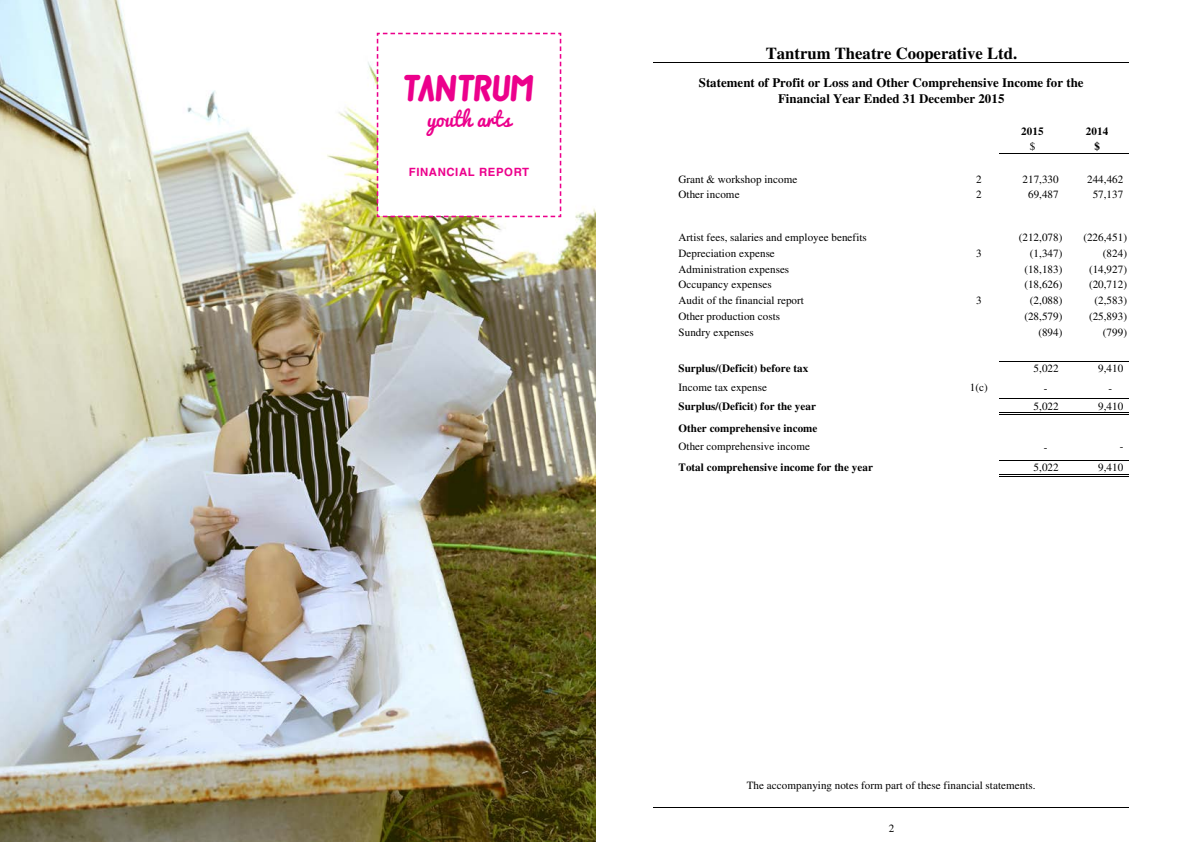
<style>
.page{position:relative;width:1191px;height:842px;background:#fff}
.page>*{position:absolute;margin:0;border:0;box-sizing:border-box;transform-origin:0 0}
.t1{font:37.8px "Madscientist";color:#ec008c}
.t2{font:19.9px "Pacifico";color:#ec008c}
.t3{font:700 16.7px "Times";color:#000}
.t4{font:700 12.9px/15.9px "Times";color:#000;text-align:center}
.t5{font:700 11.4px "Helvetica LT Std";letter-spacing:.05em;color:#ec008c}
.t6{font:11.1px "Times";letter-spacing:.005em;color:#000}
.t7{font:700 11.1px "Times";letter-spacing:.005em;color:#000}
</style>
<div class="page">
<img style="left:0;top:0;width:595px;height:842px">
<svg style="left:376px;top:32px;width:186px;height:186px"></svg>
<hr style="left:653px;top:62px;width:476px;height:1px;background:#000">
<hr style="left:999px;top:153px;width:130px;height:1px;background:#000">
<hr style="left:999px;top:361px;width:130px;height:1px;background:#000">
<hr style="left:999px;top:398px;width:130px;height:1px;background:#000">
<hr style="left:999px;top:412px;width:130px;height:1px;background:#000">
<hr style="left:999px;top:414px;width:130px;height:1px;background:#000">
<hr style="left:999px;top:460px;width:130px;height:1px;background:#000">
<hr style="left:999px;top:474px;width:130px;height:1px;background:#000">
<hr style="left:999px;top:476px;width:130px;height:1px;background:#000">
<hr style="left:653px;top:806px;width:476px;height:1px;background:#000">
<h1 class="t1" style="left:403px;top:70px;width:132px">TANTRUM</h1>
<h2 class="t2" style="left:427px;top:109px;width:85px">youth arts</h2>
<p class="t5" style="left:409px;top:165px;width:122px">FINANCIAL REPORT</p>
<h3 class="t3" style="left:765px;top:47px;width:253px">Tantrum Theatre Cooperative Ltd.</h3>
<p class="t4" style="left:699px;top:76px;width:386px">Statement of Profit or Loss and Other Comprehensive Income for the<br>Financial Year Ended 31 December 2015</p>
<p class="t7" style="left:1021px;top:128px;width:24px">2015</p>
<p class="t7" style="left:1085px;top:128px;width:24px">2014</p>
<p class="t6" style="left:1029px;top:142px;width:7px">$</p>
<p class="t7" style="left:1094px;top:142px;width:7px">$</p>
<p class="t6" style="left:678px;top:176px;width:120px">Grant &amp; workshop income</p>
<p class="t6" style="left:976px;top:176px;width:7px">2</p>
<p class="t6" style="left:1022px;top:176px;width:38px">217,330</p>
<p class="t6" style="left:1087px;top:176px;width:38px">244,462</p>
<p class="t6" style="left:678px;top:190px;width:63px">Other income</p>
<p class="t6" style="left:976px;top:190px;width:7px">2</p>
<p class="t6" style="left:1028px;top:190px;width:32px">69,487</p>
<p class="t6" style="left:1092px;top:190px;width:32px">57,137</p>
<p class="t6" style="left:678px;top:233px;width:190px">Artist fees, salaries and employee benefits</p>
<p class="t6" style="left:1018px;top:233px;width:45px">(212,078)</p>
<p class="t6" style="left:1083px;top:233px;width:45px">(226,451)</p>
<p class="t6" style="left:678px;top:249px;width:98px">Depreciation expense</p>
<p class="t6" style="left:976px;top:249px;width:7px">3</p>
<p class="t6" style="left:1030px;top:249px;width:34px">(1,347)</p>
<p class="t6" style="left:1103px;top:249px;width:26px">(824)</p>
<p class="t6" style="left:678px;top:265px;width:112px">Administration expenses</p>
<p class="t6" style="left:1024px;top:265px;width:40px">(18,183)</p>
<p class="t6" style="left:1089px;top:265px;width:40px">(14,927)</p>
<p class="t6" style="left:678px;top:281px;width:95px">Occupancy expenses</p>
<p class="t6" style="left:1024px;top:281px;width:40px">(18,626)</p>
<p class="t6" style="left:1089px;top:281px;width:40px">(20,712)</p>
<p class="t6" style="left:678px;top:297px;width:127px">Audit of the financial report</p>
<p class="t6" style="left:976px;top:297px;width:7px">3</p>
<p class="t6" style="left:1030px;top:297px;width:34px">(2,088)</p>
<p class="t6" style="left:1094px;top:297px;width:34px">(2,583)</p>
<p class="t6" style="left:678px;top:312px;width:103px">Other production costs</p>
<p class="t6" style="left:1024px;top:312px;width:40px">(28,579)</p>
<p class="t6" style="left:1089px;top:312px;width:40px">(25,893)</p>
<p class="t6" style="left:678px;top:328px;width:77px">Sundry expenses</p>
<p class="t6" style="left:1038px;top:328px;width:26px">(894)</p>
<p class="t6" style="left:1103px;top:328px;width:26px">(799)</p>
<p class="t7" style="left:678px;top:365px;width:131px">Surplus/(Deficit) before tax</p>
<p class="t6" style="left:1033px;top:365px;width:27px">5,022</p>
<p class="t6" style="left:1098px;top:365px;width:27px">9,410</p>
<p class="t6" style="left:678px;top:384px;width:90px">Income tax expense</p>
<p class="t6" style="left:970px;top:384px;width:19px">1(c)</p>
<p class="t6" style="left:1044px;top:384px;width:5px">-</p>
<p class="t6" style="left:1108px;top:384px;width:5px">-</p>
<p class="t7" style="left:678px;top:402px;width:139px">Surplus/(Deficit) for the year</p>
<p class="t6" style="left:1033px;top:402px;width:27px">5,022</p>
<p class="t6" style="left:1098px;top:402px;width:27px">9,410</p>
<p class="t7" style="left:678px;top:424px;width:140px">Other comprehensive income</p>
<p class="t6" style="left:678px;top:443px;width:133px">Other comprehensive income</p>
<p class="t6" style="left:1044px;top:443px;width:5px">-</p>
<p class="t6" style="left:1119px;top:443px;width:5px">-</p>
<p class="t7" style="left:678px;top:464px;width:196px">Total comprehensive income for the year</p>
<p class="t6" style="left:1033px;top:463px;width:27px">5,022</p>
<p class="t6" style="left:1098px;top:463px;width:27px">9,410</p>
<p class="t6" style="left:747px;top:782px;width:290px">The accompanying notes form part of these financial statements.</p>
<p class="t6" style="left:888px;top:825px;width:7px">2</p>
</div>
